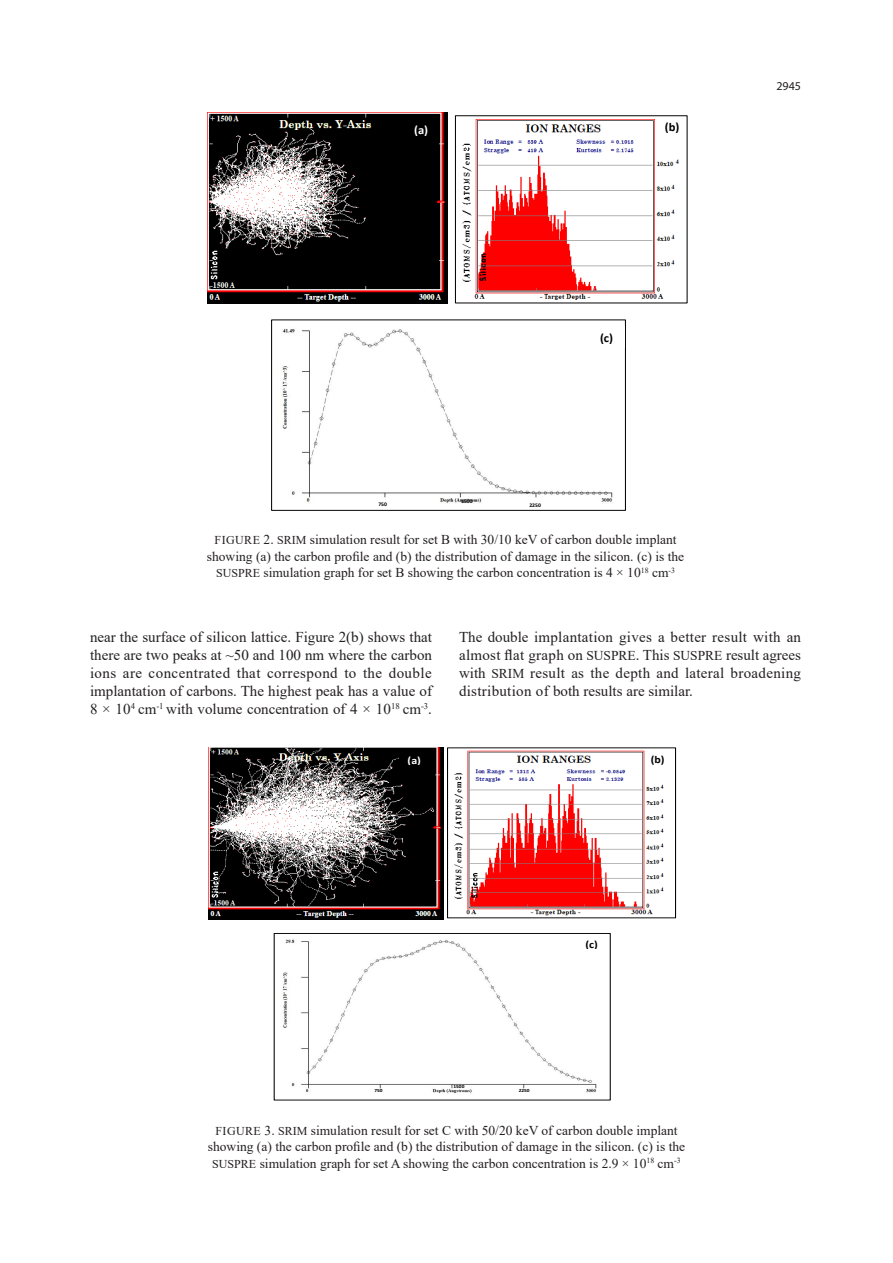
<style>
.page{position:relative;width:893px;height:1263px;background:#fff}
.page>*{position:absolute;margin:0;border:0;box-sizing:border-box;transform-origin:0 0}
.Body_text{font:15px/18px "Times New Roman";color:#231f20;text-align:justify}
.Body_text-2{font:13.5px/16.5px "Times New Roman";color:#231f20;text-align:center}
.t1{font:13.2px "Times New Roman";color:#000;scale:1.04 1}
.t2{font:700 12.15px "Calibri";color:#000;scale:1.04 1}
.t3{font:700 12.15px "Calibri";color:#fff;scale:1.04 1}
.t4{font:12px "Myriad Pro";color:#231f20}
.t5{font:700 10.5px "Calibri";color:#000;scale:1.13 1}
.t6{font:700 10.5px "Calibri";color:#fff;scale:1.13 1}
.t7{font:700 5.55px "Calibri";letter-spacing:-.005em;color:#000;scale:1.04 1}
.t8{font:700 4.8px "Calibri";letter-spacing:-.005em;color:#000;scale:1.13 1}
.s1{font-size:10.35px}
.s2{font-size:12px}
.s3{font-size:13.5px}
</style>
<div class="page">
<img style="left:208px;top:113px;width:239px;height:191px">
<img style="left:462px;top:119px;width:217px;height:181px">
<img style="left:281px;top:328px;width:332px;height:175px">
<div style="left:271px;top:319px;width:355px;height:192px;border:1px solid #000"></div>
<div style="left:405px;top:118px;width:34px;height:22px;background:#000"></div>
<div style="left:591px;top:326px;width:34px;height:22px;background:#fff"></div>
<img style="left:208px;top:747px;width:235px;height:172px">
<img style="left:454px;top:750px;width:210px;height:166px">
<div style="left:447px;top:747px;width:229px;height:171px;border:1px solid #000"></div>
<img style="left:283px;top:939px;width:314px;height:155px">
<div style="left:274px;top:933px;width:337px;height:167px;border:1px solid #000"></div>
<div style="left:399px;top:750px;width:32px;height:18px;background:#000"></div>
<div style="left:577px;top:934px;width:32px;height:19px;background:#fff"></div>
<p class="t3" style="left:414px;top:121px;width:15px">(a)</p>
<p class="t2" style="left:665px;top:118px;width:16px">(b)</p>
<p class="t7" style="left:378px;top:501px;width:10px">750</p>
<p class="t2" style="left:600px;top:329px;width:14px">(c)</p>
<p class="t7" style="left:461px;top:497px;width:13px">1500</p>
<p class="t7" style="left:529px;top:501px;width:13px">2250</p>
<p class="t1" style="left:191px;top:525px;width:450px">F<span class="s1">IGURE</span> 2. SRIM simulation result for set B with 30/10 keV of carbon double implant</p>
<p class="Body_text-2" style="left:207px;top:531px;width:479px"><span class="s2">FIGURE</span> 2. <span class="s2">SRIM</span> simulation result for set B with 30/10 keV of carbon double implant showing (a) the carbon profile and (b) the distribution of damage in the silicon. (c) is the<br><span class="s2">SUSPRE</span> simulation graph for set B showing the carbon concentration is 4 × 10<sup>18</sup> cm<sup>-3</sup></p>
<p class="t4" style="left:776px;top:79px;width:26px">2945</p>
<p class="Body_text" style="left:90px;top:627px;width:344px">near the surface of silicon lattice. Figure 2(b) shows that there are two peaks at ~50 and 100 nm where the carbon ions are concentrated that correspond to the double implantation of carbons. The highest peak has a value of 8 × 10<sup>4</sup> cm<sup>-1</sup> with volume concentration of 4 × 10<sup>18</sup> cm<sup>-3</sup>.</p>
<p class="Body_text" style="left:459px;top:627px;width:344px">The double implantation gives a better result with an almost flat graph on <span class="s3">SUSPRE</span>. This <span class="s3">SUSPRE</span> result agrees with <span class="s3">SRIM</span> result as the depth and lateral broadening distribution of both results are similar.</p>
<p class="t6" style="left:408px;top:753px;width:13px">(a)</p>
<p class="t5" style="left:651px;top:752px;width:14px">(b)</p>
<p class="t8" style="left:374px;top:1087px;width:9px">750</p>
<p class="t8" style="left:453px;top:1083px;width:11px">1500</p>
<p class="t8" style="left:519px;top:1086px;width:11px">2250</p>
<p class="t5" style="left:585px;top:937px;width:12px">(c)</p>
<p class="Body_text-2" style="left:208px;top:1121px;width:479px"><span class="s2">FIGURE</span> 3. <span class="s2">SRIM</span> simulation result for set C with 50/20 keV of carbon double implant showing (a) the carbon profile and (b) the distribution of damage in the silicon. (c) is the<br><span class="s2">SUSPRE</span> simulation graph for set A showing the carbon concentration is 2.9 × 10<sup>18</sup> cm<sup>-3</sup></p>
</div>
